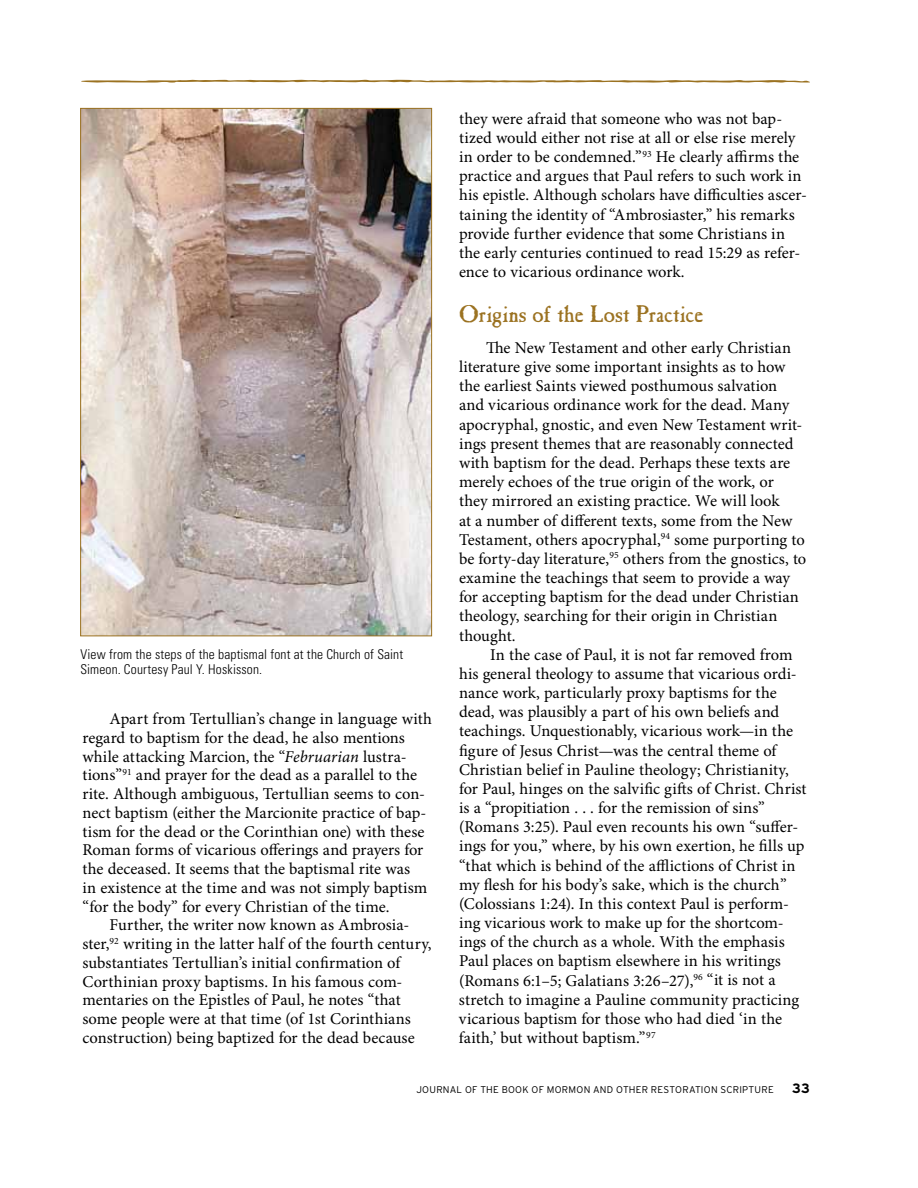
<style>
.page{position:relative;width:918px;height:1188px;background:#fff}
.page>*{position:absolute;margin:0;border:0;box-sizing:border-box;transform-origin:0 0}
.t1{font:24px "Caslon Antique";letter-spacing:-.015em;color:#9b7221}
.t2{font:16.5px/19.2px "Minion Pro";color:#000}
.t3{font:300 condensed 13.5px/15px "Univers";letter-spacing:.015em;color:#000}
.t4{font:700 13.5px "Interstate";color:#000}
.t5{font:300 9.75px "Interstate";letter-spacing:.025em;color:#000}
.s1{font-style:italic}
</style>
<div class="page">
<svg style="left:81px;top:80px;width:729px;height:3px;background:#c4ad7e"></svg>
<img style="left:82px;top:110px;width:348px;height:524px">
<p class="t3" style="left:81px;top:646px;width:324px">View from the steps of the baptismal font at the Church of Saint<br>Simeon. Courtesy Paul Y. Hoskisson.</p>
<p class="t2" style="left:82px;top:710px;width:351px;line-height:18.8px;text-indent:27px">Apart from Tertullian’s change in language with regard to baptism for the dead, he also mentions while attacking Marcion, the “<span class="s1">Februarian</span> lustra&shy;tions”<sup>91</sup> and prayer for the dead as a parallel to the rite. Although ambiguous, Tertullian seems to con&shy;nect baptism (either the Marcionite practice of bap&shy;tism for the dead or the Corinthian one) with these Roman forms of vicarious offerings and prayers for the deceased. It seems that the baptismal rite was<br>in existence at the time and was not simply baptism “for the body” for every Christian of the time.</p>
<p class="t2" style="left:82px;top:916px;width:351px;line-height:18.8px;text-indent:27px">Further, the writer now known as Ambrosia&shy;ster,<sup>92</sup> writing in the latter half of the fourth century, substantiates Tertullian’s initial confirmation of Corthinian proxy baptisms. In his famous com&shy;mentaries on the Epistles of Paul, he notes “that some people were at that time (of 1st Corinthians construction) being baptized for the dead because</p>
<p class="t2" style="left:459px;top:110px;width:350px">they were afraid that someone who was not bap&shy;tized would either not rise at all or else rise merely in order to be condemned.”<sup>93</sup> He clearly affirms the practice and argues that Paul refers to such work in his epistle. Although scholars have difficulties ascer&shy;taining the identity of “Ambrosiaster,” his remarks provide further evidence that some Christians in the early centuries continued to read 15:29 as refer&shy;ence to vicarious ordinance work.</p>
<h1 class="t1" style="left:459px;top:299px;width:246px">Origins of the Lost Practice</h1>
<p class="t2" style="left:459px;top:339px;width:349px;text-indent:27px">The New Testament and other early Christian literature give some important insights as to how the earliest Saints viewed posthumous salvation and vicarious ordinance work for the dead. Many apocryphal, gnostic, and even New Testament writ&shy;ings present themes that are reasonably connected with baptism for the dead. Perhaps these texts are merely echoes of the true origin of the work, or they mirrored an existing practice. We will look<br>at a number of different texts, some from the New Testament, others apocryphal,<sup>94</sup> some purporting to be forty-day literature,<sup>95</sup> others from the gnostics, to examine the teachings that seem to provide a way for accepting baptism for the dead under Christian theology, searching for their origin in Christian thought.</p>
<p class="t2" style="left:459px;top:645px;width:349px;text-indent:31px">In the case of Paul, it is not far removed from his general theology to assume that vicarious ordi&shy;nance work, particularly proxy baptisms for the dead, was plausibly a part of his own beliefs and teachings. Unquestionably, vicarious work—in the figure of Jesus Christ—was the central theme of Christian belief in Pauline theology; Christianity, for Paul, hinges on the salvific gifts of Christ. Christ is a “propitiation . . . for the remission of sins” (Romans 3:25). Paul even recounts his own “suffer&shy;ings for you,” where, by his own exertion, he fills up “that which is behind of the afflictions of Christ in my flesh for his body’s sake, which is the church” (Colossians 1:24). In this context Paul is perform&shy;ing vicarious work to make up for the shortcom&shy;ings of the church as a whole. With the emphasis Paul places on baptism elsewhere in his writings (Romans 6:1–5; Galatians 3:26–27),<sup>96</sup> “it is not a stretch to imagine a Pauline community practicing vicarious baptism for those who had died ‘in the faith,’ but without baptism.”<sup>97</sup></p>
<p class="t5" style="left:416px;top:1085px;width:359px">JOURNAL OF THE BOOK OF MORMON AND OTHER RESTORATION SCRIPTURE</p>
<p class="t4" style="left:792px;top:1081px;width:19px">33</p>
</div>
